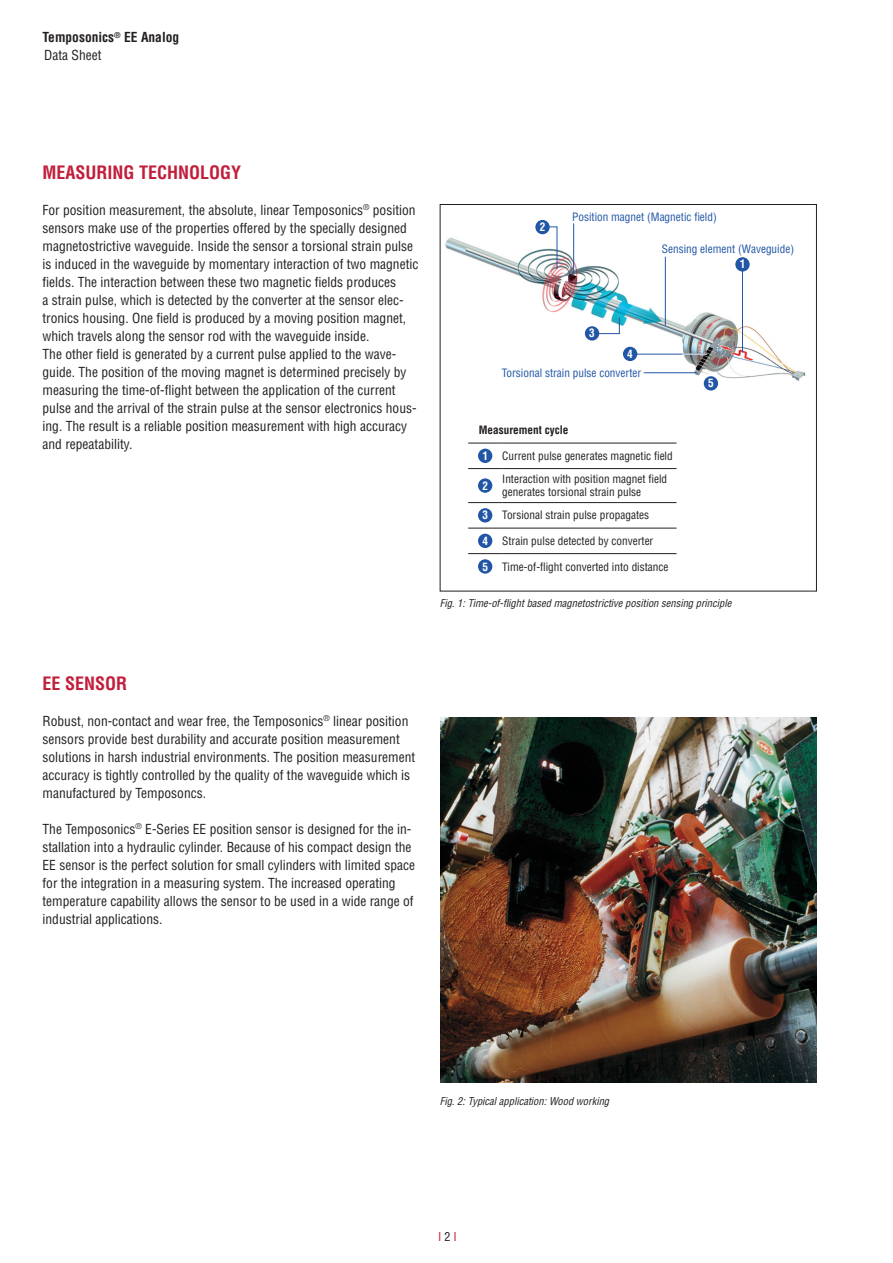
<style>
.page{position:relative;width:893px;height:1263px;background:#fff}
.page>*{position:absolute;margin:0;border:0;box-sizing:border-box;transform-origin:0 0}
.t1{font:700 condensed 18px "Helvetica LT Std";color:#c21e3c}
.t2{font:condensed 13.5px/18px "Helvetica LT Std";color:#231f20}
.t3{font:700 condensed 13.5px/18px "Helvetica LT Std";color:#231f20}
.t4{font:condensed 12px "Helvetica LT Std";color:#c21e3c}
.t5{font:condensed 11.25px/13.5px "Helvetica LT Pro";color:#231f20}
.t6{font:condensed 11.25px "Helvetica LT Pro";color:#2155a5}
.t7{font:700 condensed 11.25px "Helvetica LT Pro";color:#231f20}
.t8{font:700 condensed 11.25px "Helvetica LT Pro";color:#fff}
.t9{font:italic condensed 10.5px "Helvetica LT Std";color:#231f20}
.s1{font-weight:400}
.s2{color:#c0203b}
.s3{color:#231f20}
</style>
<div class="page">
<img style="left:445px;top:224px;width:361px;height:167px">
<div style="left:623px;top:347px;width:14px;height:14px;background:#2155a5;border-radius:50%"></div>
<div style="left:704px;top:376px;width:14px;height:14px;background:#2155a5;border-radius:50%"></div>
<hr style="left:665px;top:257px;width:1px;height:68px;background:#2155a5">
<svg style="left:596px;top:317px;width:24px;height:17px"></svg>
<hr style="left:636px;top:354px;width:71px;height:1px;background:#2155a5">
<hr style="left:573px;top:223px;width:1px;height:51px;background:#2155a5">
<hr style="left:644px;top:372px;width:53px;height:1px;background:#2155a5">
<div style="left:585px;top:326px;width:14px;height:15px;background:#2155a5;border-radius:50%"></div>
<div style="left:735px;top:257px;width:15px;height:15px;background:#2155a5;border-radius:50%"></div>
<hr style="left:742px;top:270px;width:1px;height:83px;background:#2155a5">
<hr style="left:468px;top:468px;width:34px;height:1px;background:#231f20">
<hr style="left:502px;top:468px;width:174px;height:1px;background:#231f20">
<hr style="left:468px;top:502px;width:34px;height:1px;background:#231f20">
<hr style="left:502px;top:502px;width:174px;height:1px;background:#231f20">
<hr style="left:468px;top:528px;width:34px;height:1px;background:#231f20">
<hr style="left:502px;top:528px;width:174px;height:1px;background:#231f20">
<hr style="left:468px;top:443px;width:34px;height:1px;background:#231f20">
<hr style="left:502px;top:443px;width:174px;height:1px;background:#231f20">
<hr style="left:468px;top:553px;width:34px;height:1px;background:#231f20">
<hr style="left:502px;top:553px;width:174px;height:1px;background:#231f20">
<div style="left:478px;top:449px;width:14px;height:14px;background:#2155a5;border-radius:50%"></div>
<div style="left:478px;top:478px;width:14px;height:15px;background:#2155a5;border-radius:50%"></div>
<div style="left:478px;top:508px;width:14px;height:14px;background:#2155a5;border-radius:50%"></div>
<div style="left:478px;top:534px;width:14px;height:14px;background:#2155a5;border-radius:50%"></div>
<div style="left:478px;top:559px;width:14px;height:15px;background:#2155a5;border-radius:50%"></div>
<div style="left:535px;top:220px;width:15px;height:14px;background:#2155a5;border-radius:50%"></div>
<svg style="left:549px;top:226px;width:8px;height:43px"></svg>
<svg style="left:682px;top:354px;width:25px;height:1px"></svg>
<div style="left:440px;top:204px;width:377px;height:387px;border:1px solid #231f20"></div>
<img style="left:441px;top:718px;width:375px;height:364px">
<p class="t3" style="left:43px;top:28px;width:138px">Temposonics<sup>®</sup> EE Analog<br><span class="s1">Data Sheet</span></p>
<h1 class="t1" style="left:43px;top:161px;width:200px">MEASURING TECHNOLOGY</h1>
<p class="t2" style="left:43px;top:201px;width:377px">For position measurement, the absolute, linear Temposonics<sup>®</sup> position sensors make use of the properties offered by the specially designed magnetostrictive waveguide. Inside the sensor a torsional strain pulse is induced in the waveguide by momentary interaction of two magnetic fields. The interaction between these two magnetic fields produces<br>a strain pulse, which is detected by the converter at the sensor elec&shy;tronics housing. One field is produced by a moving position magnet, which travels along the sensor rod with the waveguide inside.<br>The other field is generated by a current pulse applied to the wave&shy;guide. The position of the moving magnet is determined precisely by measuring the time-of-flight between the application of the current pulse and the arrival of the strain pulse at the sensor electronics hous&shy;ing. The result is a reliable position measurement with high accuracy and repeatability.</p>
<p class="t8" style="left:540px;top:220px;width:7px">2</p>
<p class="t6" style="left:572px;top:210px;width:146px">Position magnet (Magnetic field)</p>
<p class="t6" style="left:662px;top:242px;width:134px">Sensing element (Waveguide)</p>
<p class="t8" style="left:589px;top:326px;width:7px">3</p>
<p class="t8" style="left:627px;top:346px;width:7px">4</p>
<p class="t8" style="left:740px;top:257px;width:7px">1</p>
<p class="t6" style="left:502px;top:366px;width:141px">Torsional strain pulse converter</p>
<p class="t7" style="left:479px;top:423px;width:91px">Measurement cycle</p>
<p class="t8" style="left:482px;top:448px;width:7px">1</p>
<p class="t5" style="left:502px;top:449px;width:172px">Current pulse generates magnetic field</p>
<p class="t8" style="left:482px;top:478px;width:7px">2</p>
<p class="t5" style="left:502px;top:472px;width:166px">Interaction with position magnet field generates torsional strain pulse</p>
<p class="t8" style="left:482px;top:508px;width:7px">3</p>
<p class="t5" style="left:502px;top:508px;width:148px">Torsional strain pulse propagates</p>
<p class="t8" style="left:482px;top:533px;width:7px">4</p>
<p class="t5" style="left:502px;top:534px;width:153px">Strain pulse detected by converter</p>
<p class="t8" style="left:482px;top:559px;width:7px">5</p>
<p class="t5" style="left:502px;top:560px;width:168px">Time-of-flight converted into distance</p>
<p class="t8" style="left:708px;top:376px;width:7px">5</p>
<p class="t9" style="left:440px;top:597px;width:293px">Fig. 1: Time-of-flight based magnetostrictive position sensing principle</p>
<h1 class="t1" style="left:43px;top:672px;width:86px"><span class="s2">EE</span> SENSOR</h1>
<p class="t2" style="left:43px;top:712px;width:374px">Robust, non-contact and wear free, the Temposonics<sup>®</sup> linear position sensors provide best durability and accurate position measurement solutions in harsh industrial environments. The position measurement accuracy is tightly controlled by the quality of the waveguide which is manufactured by Temposoncs.</p>
<p class="t2" style="left:43px;top:820px;width:374px">The Temposonics<sup>®</sup> E-Series EE position sensor is designed for the in&shy;stallation into a hydraulic cylinder. Because of his compact design the EE sensor is the perfect solution for small cylinders with limited space for the integration in a measuring system. The increased operating temperature capability allows the sensor to be used in a wide range of industrial applications.</p>
<p class="t9" style="left:440px;top:1094px;width:171px">Fig. 2: Typical application: Wood working</p>
<p class="t4" style="left:438px;top:1229px;width:20px">I <span class="s3">2</span> I</p>
</div>
